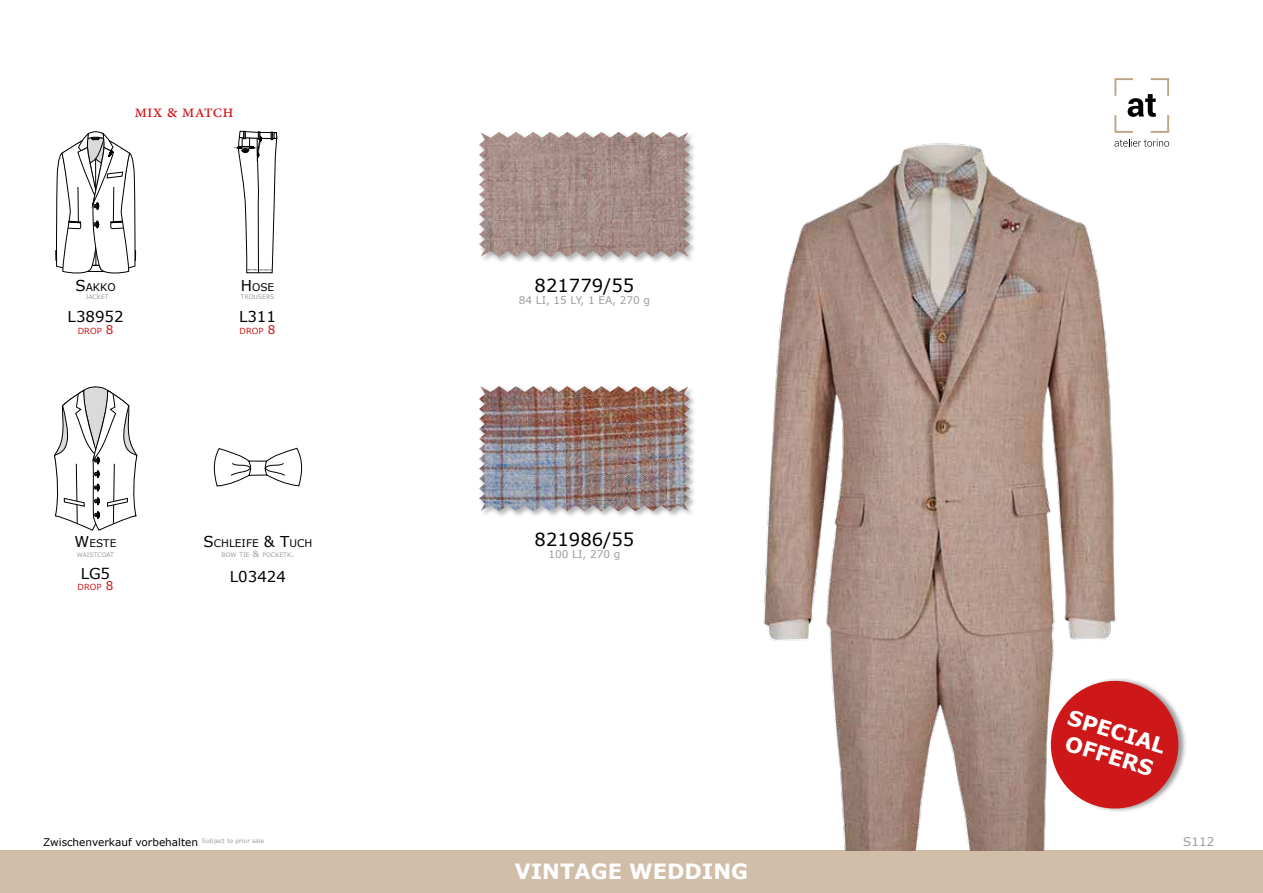
<style>
.page{position:relative;width:1263px;height:893px;background:#fff}
.page>*{position:absolute;margin:0;border:0;box-sizing:border-box;transform-origin:0 0}
.t1{font:700 21px "Verdana";color:#fff}
.t2{font:700 21px/25.2px "Verdana";color:#fff}
.t3{font:18px "Verdana";color:#000}
.t4{font:18px "Minion Pro";color:#cd1719}
.t5{font:15px "Verdana";color:#000}
.t6{font:12px "Verdana";color:#9d9d9c}
.t7{font:10.5px "Verdana";color:#000}
.t8{font:10.5px "Verdana";color:#9d9d9c}
.t9{font:10.5px "Verdana";color:#000}
.t10{font:8.4px "Verdana";color:#cd1719}
.t11{font:6.15px "Verdana";color:#9d9d9c}
.s1{font-size:15px}
.s2{font-size:12px}
.s3{font-size:8.7px}
</style>
<div class="page">
<div style="left:0;top:850px;width:1263px;height:43px;background:#d0bea9"></div>
<svg style="left:1153px;top:139px;width:16px;height:8px"></svg>
<svg style="left:1114px;top:78px;width:55px;height:55px"></svg>
<img style="left:763px;top:138px;width:390px;height:712px">
<svg style="left:54px;top:387px;width:83px;height:143px"></svg>
<div style="left:478px;top:131px;width:219px;height:133px;background:#000;opacity:.3"></div>
<img style="left:479px;top:132px;width:211px;height:125px">
<svg style="left:213px;top:448px;width:90px;height:38px"></svg>
<div style="left:478px;top:385px;width:219px;height:133px;background:#000;opacity:.3"></div>
<img style="left:479px;top:386px;width:211px;height:125px">
<svg style="left:238px;top:131px;width:39px;height:142px"></svg>
<svg style="left:56px;top:131px;width:80px;height:143px"></svg>
<div style="left:1051px;top:677px;width:136px;height:136px;background:#000;opacity:.39"></div>
<svg style="left:1045px;top:675px;width:139px;height:139px"></svg>
<h2 class="t4" style="left:134px;top:99px;width:101px">mix &amp; match</h2>
<p class="t9" style="left:76px;top:280px;width:42px"><span class="s1">S</span>AKKO</p>
<p class="t11" style="left:86px;top:293px;width:25px">JACKET</p>
<h3 class="t5" style="left:68px;top:307px;width:58px">L38952</h3>
<p class="t10" style="left:78px;top:325px;width:37px">DROP <span class="s2">8</span></p>
<p class="t9" style="left:241px;top:280px;width:35px"><span class="s1">H</span>OSE</p>
<p class="t11" style="left:241px;top:293px;width:35px">TROUSERS</p>
<h3 class="t5" style="left:239px;top:307px;width:38px">L311</h3>
<p class="t10" style="left:240px;top:325px;width:37px">DROP <span class="s2">8</span></p>
<p class="t9" style="left:75px;top:536px;width:43px"><span class="s1">W</span>ESTE</p>
<p class="t11" style="left:77px;top:551px;width:39px">WAISTCOAT</p>
<h3 class="t5" style="left:81px;top:563px;width:31px">LG 5</h3>
<p class="t10" style="left:78px;top:581px;width:37px">DROP <span class="s2">8</span></p>
<p class="t9" style="left:204px;top:536px;width:108px"><span class="s1">S</span>CH LEIFE <span class="s1">&amp; T</span>UCH</p>
<p class="t11" style="left:221px;top:551px;width:74px">BOW TIE <span class="s3">&amp;</span> POCKETK<span class="s3">.</span></p>
<h3 class="t5" style="left:230px;top:566px;width:58px">L03424</h3>
<p class="t7" style="left:43px;top:836px;width:223px">Zwischenverkauf vorbehalten <sup>Subject</sup> <sup>to</sup> <sup>prior</sup> <sup>sale</sup></p>
<h2 class="t3" style="left:534px;top:274px;width:101px">821779/55</h2>
<p class="t8" style="left:519px;top:294px;width:133px">84 LI, 15 LY, 1 EA, 270 g</p>
<h2 class="t3" style="left:534px;top:528px;width:101px">821986/55</h2>
<p class="t8" style="left:548px;top:548px;width:73px">100 LI, 270 g</p>
<h1 class="t1" style="left:515px;top:858px;width:235px">VINTAGE WEDDING</h1>
<h1 class="t2" style="left:1072px;top:705px;width:102px;rotate:17deg">SPECIAL<br>OFFERS</h1>
<p class="t6" style="left:1183px;top:834px;width:33px">S112</p>
</div>
